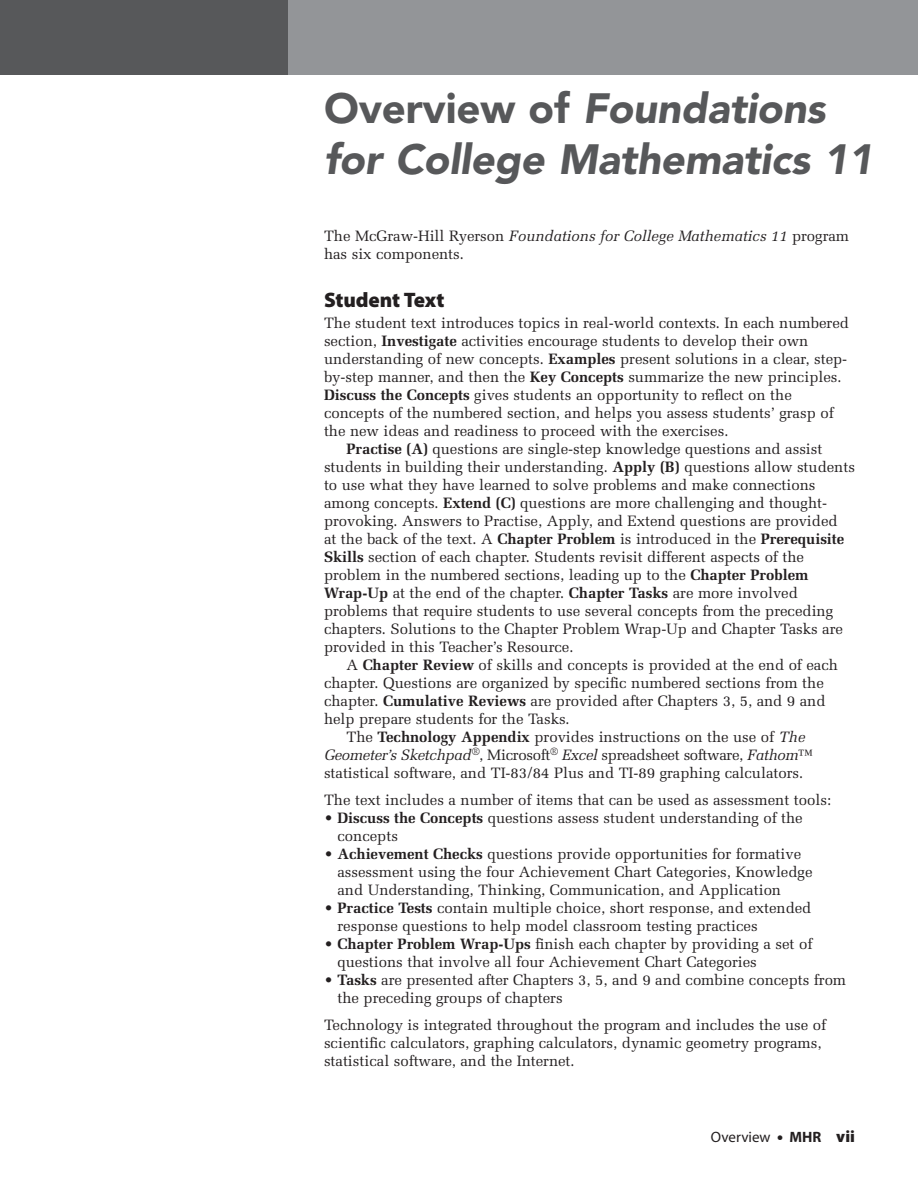
<style>
.page{position:relative;width:918px;height:1188px;background:#fff}
.page>*{position:absolute;margin:0;border:0;box-sizing:border-box;transform-origin:0 0}
.t1{font:italic 900 42px/51px "Avenir";letter-spacing:-.005em;color:#57585a}
.t2{font:900 21px "Myriad Pro";letter-spacing:-.005em;color:#231f20}
.t3{font:15px/18px "Melior";letter-spacing:-.005em;color:#231f20}
.t4{font:15px "Melior";letter-spacing:-.025em;color:#231f20}
.t5{font:15px "Myriad";color:#231f20}
.s1{font-style:normal}
.s2{font-style:italic}
.s3{font-weight:700}
.s4{font-family:"Myriad Pro";font-weight:900;font-size:16.5px}
</style>
<div class="page">
<div style="left:0;top:0;width:918px;height:75px;background:#939598"></div>
<div style="left:0;top:0;width:288px;height:75px;background:#57585a"></div>
<h1 class="t1" style="left:324px;top:83px;width:551px"><span class="s1">Overview of</span> Foundations for College Mathematics 11</h1>
<p class="t3" style="left:324px;top:226px;width:527px">The McGraw-Hill Ryerson <span class="s2">Foundations for College Mathematics 11</span> program has six components.</p>
<h2 class="t2" style="left:324px;top:286px;width:122px">Student Text</h2>
<p class="t3" style="left:324px;top:313px;width:526px">The student text introduces topics in real-world contexts. In each numbered</p>
<p class="t3" style="left:324px;top:331px;width:486px">section, <span class="s3">Investigate</span> activities encourage students to develop their own</p>
<p class="t3" style="left:324px;top:349px;width:525px">understanding of new concepts. <span class="s3">Examples</span> present solutions in a clear, step-</p>
<p class="t3" style="left:324px;top:367px;width:519px">by-step manner, and then the <span class="s3">Key Concepts</span> summarize the new principles.</p>
<p class="t3" style="left:324px;top:385px;width:469px"><span class="s3">Discuss the Concepts</span> gives students an opportunity to reflect on the</p>
<p class="t3" style="left:324px;top:403px;width:511px">concepts of the numbered section, and helps you assess students’ grasp of</p>
<p class="t3" style="left:324px;top:421px;width:406px">the new ideas and readiness to proceed with the exercises.</p>
<p class="t3" style="left:346px;top:439px;width:478px"><span class="s3">Practise (A)</span> questions are single-step knowledge questions and assist</p>
<p class="t3" style="left:324px;top:457px;width:533px">students in building their understanding. <span class="s3">Apply (B)</span> questions allow students</p>
<p class="t3" style="left:324px;top:475px;width:493px">to use what they have learned to solve problems and make connections</p>
<p class="t3" style="left:324px;top:493px;width:505px">among concepts. <span class="s3">Extend (C)</span> questions are more challenging and thought-</p>
<p class="t3" style="left:324px;top:511px;width:515px">provoking. Answers to Practise, Apply, and Extend questions are provided</p>
<p class="t3" style="left:324px;top:529px;width:522px">at the back of the text. A <span class="s3">Chapter Problem</span> is introduced in the <span class="s3">Prerequisite</span></p>
<p class="t3" style="left:324px;top:547px;width:482px"><span class="s3">Skills</span> section of each chapter. Students revisit different aspects of the</p>
<p class="t3" style="left:324px;top:565px;width:486px">problem in the numbered sections, leading up to the <span class="s3">Chapter Problem</span></p>
<p class="t3" style="left:324px;top:583px;width:475px"><span class="s3">Wrap-Up</span> at the end of the chapter. <span class="s3">Chapter Tasks</span> are more involved</p>
<p class="t3" style="left:324px;top:601px;width:511px">problems that require students to use several concepts from the preceding</p>
<p class="t3" style="left:324px;top:619px;width:521px">chapters. Solutions to the Chapter Problem Wrap-Up and Chapter Tasks are</p>
<p class="t3" style="left:324px;top:637px;width:251px">provided in this Teacher’s Resource.</p>
<p class="t3" style="left:346px;top:655px;width:493px">A <span class="s3">Chapter Review</span> of skills and concepts is provided at the end of each</p>
<p class="t3" style="left:324px;top:673px;width:501px">chapter. Questions are organized by specific numbered sections from the</p>
<p class="t3" style="left:324px;top:691px;width:503px">chapter. <span class="s3">Cumulative Reviews</span> are provided after Chapters 3, 5, and 9 and</p>
<p class="t3" style="left:324px;top:709px;width:247px">help prepare students for the Tasks.</p>
<p class="t3" style="left:346px;top:727px;width:460px">The <span class="s3">Technology Appendix</span> provides instructions on the use of <span class="s2">The</span></p>
<p class="t4" style="left:324px;top:745px;width:490px"><span class="s2">Geometer’s Sketchpad</span><sup>®</sup>, Microsoft<sup>®</sup> <span class="s2">Excel</span> spreadsheet software, <span class="s2">Fathom</span>™</p>
<p class="t3" style="left:324px;top:763px;width:481px">statistical software, and TI-83/84 Plus and TI-89 graphing calculators.</p>
<p class="t3" style="left:324px;top:790px;width:509px">The text includes a number of items that can be used as assessment tools:</p>
<p class="t3" style="left:338px;top:808px;width:467px;text-indent:-14px">• <span class="s3">Discuss the Concepts</span> questions assess student understanding of the concepts</p>
<p class="t3" style="left:338px;top:844px;width:477px;text-indent:-14px">• <span class="s3">Achievement Checks</span> questions provide opportunities for formative assessment using the four Achievement Chart Categories, Knowledge and Understanding, Thinking, Communication, and Application</p>
<p class="t3" style="left:338px;top:898px;width:475px;text-indent:-14px">• <span class="s3">Practice Tests</span> contain multiple choice, short response, and extended response questions to help model classroom testing practices</p>
<p class="t3" style="left:338px;top:934px;width:476px;text-indent:-14px">• <span class="s3">Chapter Problem Wrap-Ups</span> finish each chapter by providing a set of questions that involve all four Achievement Chart Categories</p>
<p class="t3" style="left:338px;top:970px;width:510px;text-indent:-14px">• <span class="s3">Tasks</span> are presented after Chapters 3, 5, and 9 and combine concepts from the preceding groups of chapters</p>
<p class="t3" style="left:324px;top:1015px;width:504px">Technology is integrated throughout the program and includes the use of scientific calculators, graphing calculators, dynamic geometry programs, statistical software, and the Internet.</p>
<p class="t5" style="left:711px;top:1129px;width:146px">Overview <span class="s4">•</span> <span class="s3">MHR</span> <span class="s4">vii</span></p>
</div>
